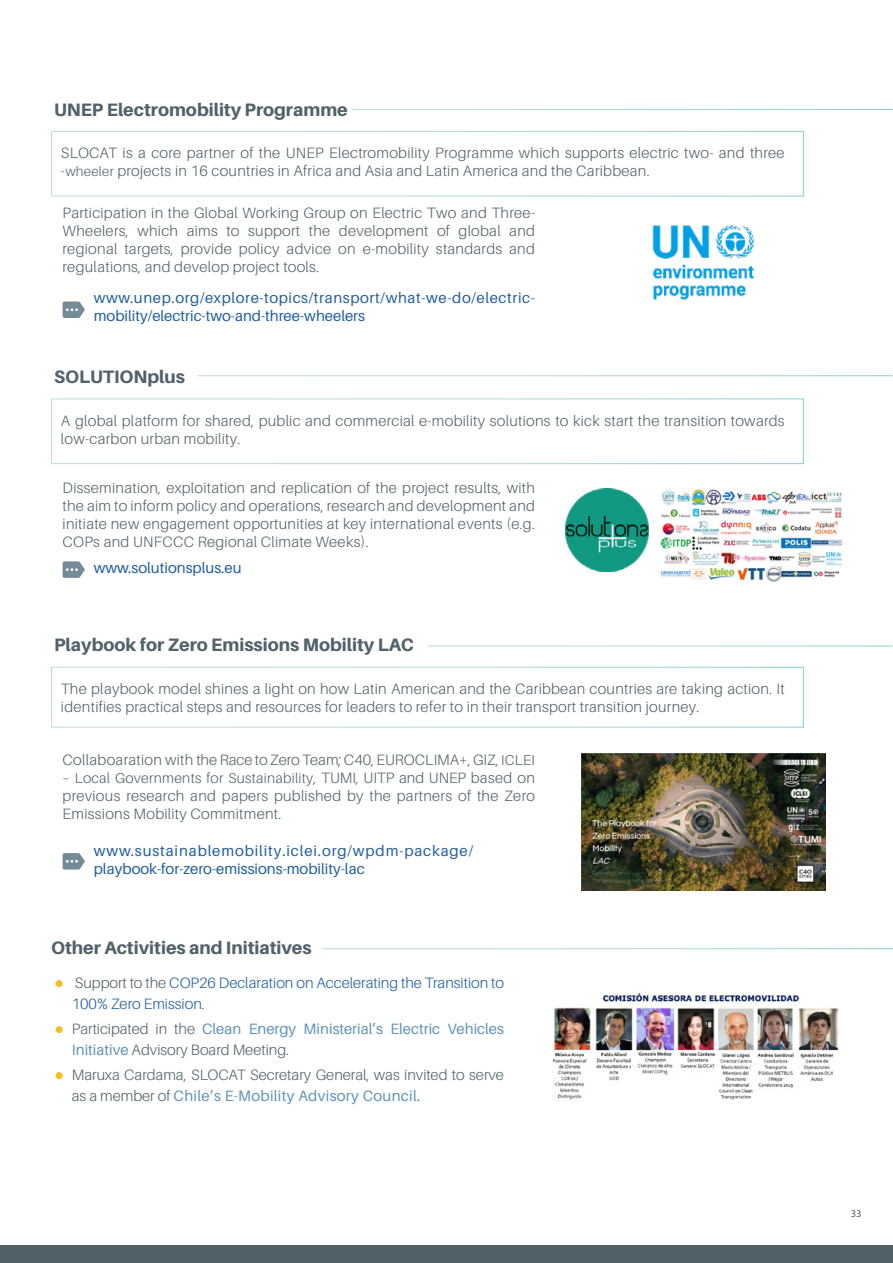
<style>
.page{position:relative;width:893px;height:1263px;background:#fff}
.page>*{position:absolute;margin:0;border:0;box-sizing:border-box;transform-origin:0 0}
.t1{font:800 18px "Aileron";color:#51626a}
.t2{font:300 15px/18px "Aileron";letter-spacing:.02em;color:#51626a}
.t3{font:300 15px/21px "Aileron";color:#51626a}
.t4{font:15px/18px "Aileron";letter-spacing:.025em;color:#215e9e}
.t5{font:15px/21px "Aileron";color:#6093b9}
.t6{font:15px/18px "Aileron";letter-spacing:.06em;color:#215e9e}
.t7{font:300 15px/21px "Aileron";color:#215e9e}
.t8{font:15px "Aileron";color:#215e9e}
.t9{font:300 14.25px "Aileron";letter-spacing:.02em;color:#51626a}
.t10{font:10.5px "Myriad Pro";color:#58595b}
.s1{font-size:13.5px}
.s2{font-size:14.25px}
.s3{font-size:15px}
.s4{color:#f8bc1c}
.s5{color:#51626a}
.s6{font-weight:300;color:#51626a}
.s7{font-weight:400;color:#6093b9}
</style>
<div class="page">
<div style="left:51px;top:131px;width:753px;height:65px;border:1px solid #fff"></div>
<div style="left:51px;top:398px;width:753px;height:66px;border:1px solid #fff"></div>
<div style="left:51px;top:667px;width:753px;height:60px;border:1px solid #fff"></div>
<svg style="left:63px;top:301px;width:22px;height:17px"></svg>
<svg style="left:63px;top:561px;width:22px;height:17px"></svg>
<svg style="left:63px;top:853px;width:22px;height:16px"></svg>
<img style="left:566px;top:489px;width:82px;height:83px">
<img style="left:553px;top:992px;width:286px;height:108px">
<img style="left:582px;top:753px;width:244px;height:137px">
<img style="left:660px;top:489px;width:182px;height:93px">
<img style="left:652px;top:225px;width:103px;height:75px">
<div style="left:0;top:1246px;width:893px;height:17px;background:#526069"></div>
<p class="t1" style="left:54px;top:100px;width:295px">UNEP Electromobility Programme</p>
<p class="t2" style="left:61px;top:144px;width:725px">SLOCAT is a core partner of the UNEP Electromobility Programme which supports electric two- and three -<span class="s1">wheeler</span> projects in 16 countries in Africa and Asia and Latin America and the Caribbean.</p>
<p class="t2" style="left:63px;top:204px;width:474px;text-align:justify">Participation in the Global Working Group on Electric Two and Three-Wheelers, which aims to support the development of global and regional targets, provide policy advice on e-mobility standards and regulations, and develop project tools.</p>
<p class="t4" style="left:94px;top:288px;width:443px">www.unep.org/explore-topics/transport/what-we-do/electric&shy;mobility/electric-two-and-three-wheelers</p>
<p class="t1" style="left:54px;top:366px;width:133px">SOLUTIONplus</p>
<p class="t2" style="left:61px;top:412px;width:725px">A global platform for shared, public and commercial e-mobility solutions to kick start the transition towards low-carbon urban mobility.</p>
<p class="t2" style="left:63px;top:479px;width:474px;text-align:justify">Dissemination, exploitation and replication of the project results, with the aim to inform policy and operations, research and development and initiate new engagement opportunities at key international events (e.g.<br>COPs and UNFCCC Regional Climate Weeks).</p>
<p class="t8" style="left:94px;top:559px;width:149px">www.solutionsplus.eu</p>
<p class="t1" style="left:54px;top:634px;width:361px">Playbook for Zero Emissions Mobility LAC</p>
<p class="t2" style="left:61px;top:680px;width:725px">The playbook model shines a light on how Latin American and the Caribbean countries are taking action. It identifies practical steps and resources for leaders to refer to in their transport transition journey.</p>
<p class="t3" style="left:63px;top:749px;width:474px">Collaboaration with the Race to Zero Team; C40, EUROCLIMA+, GIZ, <span class="s2">ICLEI</span></p>
<p class="t9" style="left:63px;top:770px;width:474px">– Local Governments for Sustainability<span class="s3">, TUMI, UITP and UNEP based on</span></p>
<p class="t2" style="left:63px;top:786px;width:474px">previous research and papers published by the partners of the Zero<br>Emissions Mobility Commitment.</p>
<p class="t6" style="left:94px;top:842px;width:381px">www.sustainablemobility.iclei.org/wpdm-package/ playbook-for-zero-emissions-mobility-lac</p>
<p class="t1" style="left:51px;top:938px;width:262px">Other Activities and Initiatives</p>
<p class="t7" style="left:72px;top:972px;width:434px;text-indent:-17px"><span class="s4">●</span> <span class="s5">Support to the</span> COP26 Declaration on Accelerating the Transition to<br>100% Zero Emission<span class="s5">.</span></p>
<p class="t5" style="left:72px;top:1018px;width:434px;text-indent:-17px"><span class="s4">●</span> <span class="s6">Participated in the</span> Clean Energy Ministerial’s Electric Vehicles<br>Initiative <span class="s6">Advisory Board Meeting.</span></p>
<p class="t3" style="left:72px;top:1065px;width:434px;text-indent:-17px"><span class="s4">●</span> Maruxa Cardama, SLOCAT Secretary General, was invited to serve as a member of <span class="s7">Chile’s E-Mobility Advisory Council.</span></p>
<p class="t10" style="left:851px;top:1207px;width:12px">33</p>
</div>
